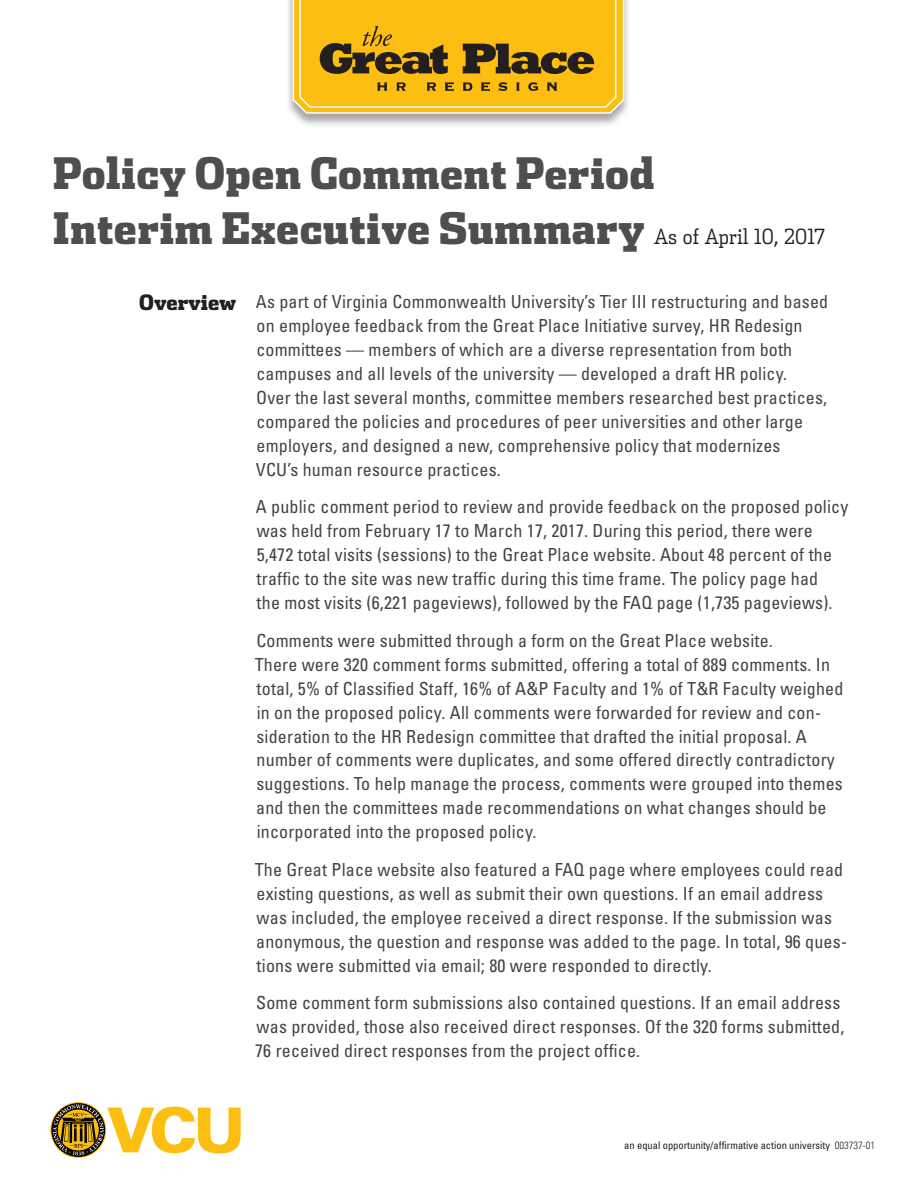
<style>
.page{position:relative;width:918px;height:1188px;background:#fff}
.page>*{position:absolute;margin:0;border:0;box-sizing:border-box;transform-origin:0 0}
.t1{font:900 43.05px/54.6px "Dispatch Cond";letter-spacing:.01em;color:#504d4d}
.t2{font:900 21px "Dispatch Cond";color:#231f20}
.t3{font:condensed 18px/24px "Univers LT Std";letter-spacing:.01em;color:#434445}
.t4{font:condensed 10.5px "Univers LT Std";color:#231f20}
.s1{font-weight:300;font-size:21px;color:#231f20}
.s2{font-weight:300}
</style>
<div class="page">
<div style="left:286px;top:0;width:345px;height:128px;background:#231f20;opacity:.4"></div>
<svg style="left:292px;top:0;width:333px;height:114px"></svg>
<svg style="left:51px;top:1103px;width:190px;height:54px"></svg>
<h1 class="t1" style="left:53px;top:145px;width:774px">Policy Open Comment Period<br>Interim Executive Summary <span class="s1">As of April 10, 2017</span></h1>
<p class="t2" style="left:139px;top:288px;width:99px">Overview</p>
<p class="t3" style="left:256px;top:289px;width:574px">As part of Virginia Commonwealth University’s Tier III restructuring and based on employee feedback from the Great Place Initiative survey, HR Redesign committees — members of which are a diverse representation from both campuses and all levels of the university — developed a draft HR policy.<br>Over the last several months, committee members researched best practices, compared the policies and procedures of peer universities and other large employers, and designed a new, comprehensive policy that modernizes<br>VCU’s human resource practices.</p>
<p class="t3" style="left:256px;top:494px;width:594px">A public comment period to review and provide feedback on the proposed policy was held from February 17 to March 17, 2017. During this period, there were 5,472 total visits (sessions) to the Great Place website. About 48 percent of the traffic to the site was new traffic during this time frame. The policy page had<br>the most visits (6,221 pageviews), followed by the FAQ page (1,735 pageviews).</p>
<p class="t3" style="left:255px;top:628px;width:590px">Comments were submitted through a form on the Great Place website.<br>There were 320 comment forms submitted, offering a total of 889 comments. In total, 5% of Classified Staff, 16% of A&amp;P Faculty and 1% of T&amp;R Faculty weighed in on the proposed policy. All comments were forwarded for review and con&shy;sideration to the HR Redesign committee that drafted the initial proposal. A number of comments were duplicates, and some offered directly contradictory suggestions. To help manage the process, comments were grouped into themes and then the committees made recommendations on what changes should be incorporated into the proposed policy.</p>
<p class="t3" style="left:255px;top:857px;width:594px">The Great Place website also featured a FAQ page where employees could read existing questions, as well as submit their own questions. If an email address was included, the employee received a direct response. If the submission was anonymous, the question and response was added to the page. In total, 96 ques&shy;tions were submitted via email; 80 were responded to directly.</p>
<p class="t3" style="left:255px;top:991px;width:591px">Some comment form submissions also contained questions. If an email address was provided, those also received direct responses. Of the 320 forms submitted,<br>76 received direct responses from the project office.</p>
<p class="t4" style="left:624px;top:1138px;width:252px">an equal opportunity/affirmative action university <span class="s2">003737-01</span></p>
</div>
